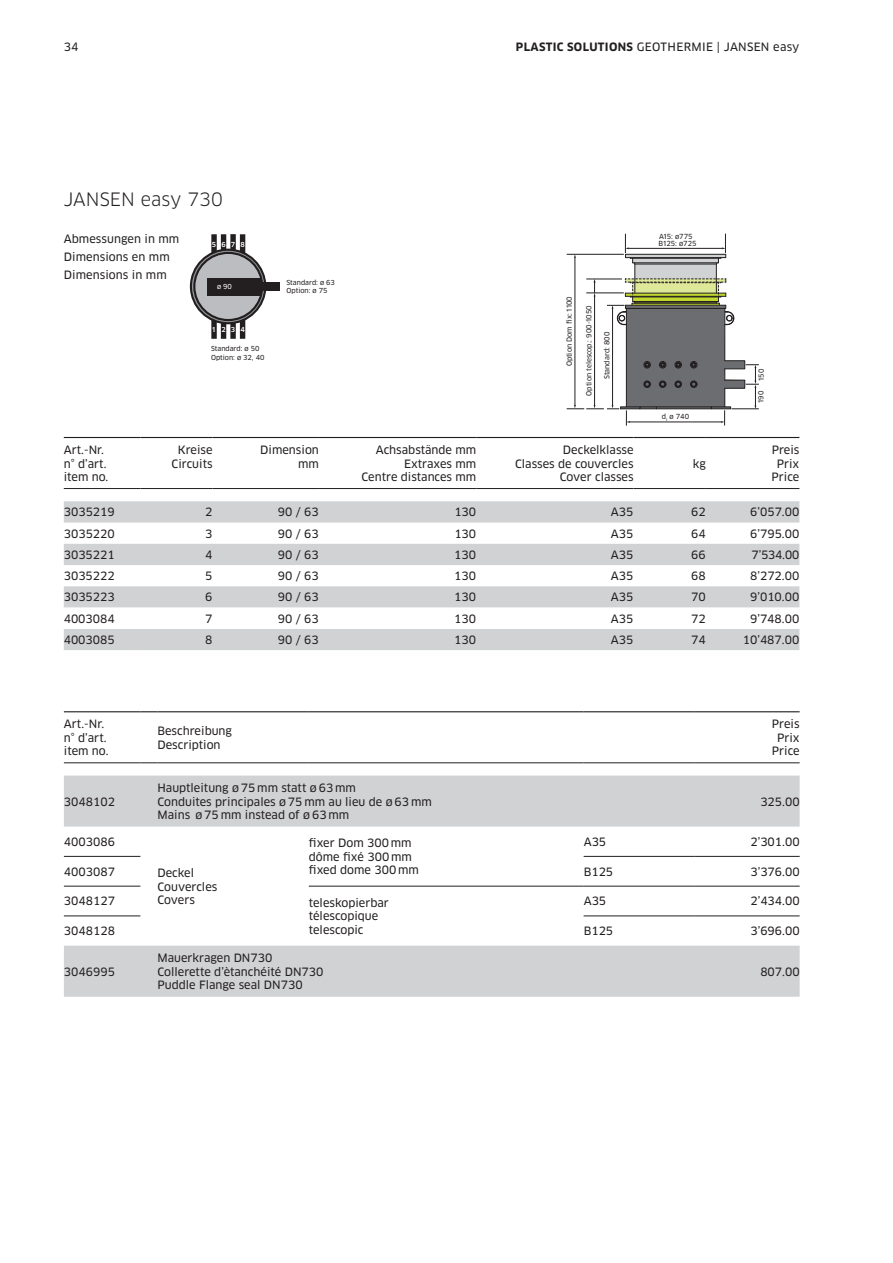
<style>
.page{position:relative;width:893px;height:1263px;background:#fff}
.page>*{position:absolute;margin:0;border:0;box-sizing:border-box;transform-origin:0 0}
.t1{font:18px "Clan Pro";letter-spacing:.005em;color:#231f20}
.t2{font:11.25px/13.5px "Clan Pro News";color:#231f20}
.t3{font:11.25px "Clan Pro News";letter-spacing:.02em;color:#231f20}
.t4{font:6.9px/7.4px "Clan Pro News";color:#231f20}
.t5{font:6.75px/8.1px "Clan Pro News";color:#231f20}
.t6{font:500 6.75px "Clan Pro";letter-spacing:.765em;color:#fff}
.t7{font:6.75px "Clan Pro News";color:#fff}
.s1{font-family:"Clan Pro";font-weight:700}
</style>
<div class="page">
<svg style="left:64px;top:501px;width:735px;height:149px;fill:#d1d2d4"></svg>
<svg style="left:64px;top:608px;width:735px;height:21px"></svg>
<hr style="left:64px;top:488px;width:76px;height:1px;background:#231f20">
<hr style="left:140px;top:488px;width:73px;height:1px;background:#231f20">
<hr style="left:213px;top:488px;width:106px;height:1px;background:#231f20">
<hr style="left:319px;top:488px;width:157px;height:1px;background:#231f20">
<hr style="left:476px;top:488px;width:158px;height:1px;background:#231f20">
<hr style="left:634px;top:488px;width:72px;height:1px;background:#231f20">
<hr style="left:706px;top:488px;width:93px;height:1px;background:#231f20">
<hr style="left:64px;top:437px;width:76px;height:1px;background:#231f20">
<hr style="left:140px;top:437px;width:73px;height:1px;background:#231f20">
<hr style="left:213px;top:437px;width:106px;height:1px;background:#231f20">
<hr style="left:319px;top:437px;width:157px;height:1px;background:#231f20">
<hr style="left:476px;top:437px;width:158px;height:1px;background:#231f20">
<hr style="left:634px;top:437px;width:72px;height:1px;background:#231f20">
<hr style="left:706px;top:437px;width:93px;height:1px;background:#231f20">
<div style="left:230px;top:313px;width:6px;height:26px;background:#231f20"></div>
<div style="left:230px;top:234px;width:6px;height:24px;background:#231f20"></div>
<div style="left:211px;top:234px;width:6px;height:26px;background:#231f20"></div>
<div style="left:221px;top:234px;width:5px;height:26px;background:#231f20"></div>
<div style="left:240px;top:234px;width:5px;height:26px;background:#231f20"></div>
<div style="left:211px;top:313px;width:6px;height:26px;background:#231f20"></div>
<div style="left:221px;top:313px;width:5px;height:26px;background:#231f20"></div>
<div style="left:240px;top:313px;width:5px;height:26px;background:#231f20"></div>
<svg style="left:191px;top:250px;width:74px;height:73px"></svg>
<div style="left:190px;top:249px;width:76px;height:75px;border:2px solid #231f20;border-radius:50%"></div>
<div style="left:194px;top:253px;width:68px;height:67px;background:#bcbdc0;border-radius:50%"></div>
<div style="left:193px;top:252px;width:70px;height:69px;border:2px solid #231f20;border-radius:50%"></div>
<div style="left:207px;top:278px;width:54px;height:17px;background:#231f20"></div>
<div style="left:251px;top:282px;width:28px;height:9px;background:#231f20"></div>
<svg style="left:64px;top:775px;width:736px;height:222px"></svg>
<hr style="left:64px;top:711px;width:76px;height:1px;background:#231f20">
<svg style="left:140px;top:711px;width:17px;height:1px"></svg>
<hr style="left:157px;top:711px;width:152px;height:1px;background:#231f20">
<hr style="left:309px;top:711px;width:275px;height:1px;background:#231f20">
<hr style="left:584px;top:711px;width:111px;height:1px;background:#231f20">
<hr style="left:695px;top:711px;width:105px;height:1px;background:#231f20">
<hr style="left:64px;top:762px;width:76px;height:1px;background:#231f20">
<svg style="left:140px;top:762px;width:17px;height:1px"></svg>
<hr style="left:157px;top:762px;width:152px;height:1px;background:#231f20">
<hr style="left:309px;top:762px;width:275px;height:1px;background:#231f20">
<hr style="left:584px;top:762px;width:111px;height:1px;background:#231f20">
<hr style="left:695px;top:762px;width:105px;height:1px;background:#231f20">
<hr style="left:64px;top:886px;width:76px;height:1px;background:#231f20">
<hr style="left:584px;top:886px;width:111px;height:1px;background:#231f20">
<hr style="left:695px;top:886px;width:105px;height:1px;background:#231f20">
<hr style="left:309px;top:886px;width:275px;height:1px;background:#231f20">
<hr style="left:64px;top:856px;width:76px;height:1px;background:#231f20">
<hr style="left:584px;top:856px;width:111px;height:1px;background:#231f20">
<hr style="left:695px;top:856px;width:105px;height:1px;background:#231f20">
<hr style="left:64px;top:916px;width:76px;height:1px;background:#231f20">
<hr style="left:584px;top:916px;width:111px;height:1px;background:#231f20">
<hr style="left:695px;top:916px;width:105px;height:1px;background:#231f20">
<svg style="left:566px;top:234px;width:193px;height:192px"></svg>
<p class="t2" style="left:64px;top:41px;width:16px">34</p>
<h1 class="t1" style="left:64px;top:188px;width:161px">JANSEN easy 730</h1>
<p class="t2" style="left:64px;top:230px;width:117px;line-height:18px">Abmessungen in mm<br>Dimensions en mm<br>Dimensions in mm</p>
<p class="t6" style="left:212px;top:241px;width:34px">5678</p>
<p class="t7" style="left:217px;top:283px;width:16px">ø 90</p>
<p class="t6" style="left:212px;top:325px;width:34px">1234</p>
<p class="t5" style="left:211px;top:345px;width:55px">Standard: ø 50<br>Option: ø 32, 40</p>
<p class="t5" style="left:286px;top:278px;width:50px">Standard: ø 63<br>Option: ø 75</p>
<p class="t3" style="left:516px;top:41px;width:285px"><span class="s1">PLASTIC SOLUTIONS</span> GEOTHERMIE | JANSEN easy</p>
<p class="t4" style="left:566px;top:366px;width:72px;rotate:-90deg">Option Dom x: 1100</p>
<p class="t4" style="left:585px;top:396px;width:92px;rotate:-90deg">Option telescop.: 900-1050</p>
<p class="t4" style="left:603px;top:379px;width:49px;rotate:-90deg">Standard: 800</p>
<p class="t4" style="left:658px;top:233px;width:39px">A15: ø775<br>B125: ø725</p>
<p class="t4" style="left:662px;top:413px;width:29px">d<sub>i</sub> ø 740</p>
<p class="t4" style="left:757px;top:381px;width:14px;rotate:-90deg">150</p>
<p class="t4" style="left:757px;top:403px;width:14px;rotate:-90deg">190</p>
<p class="t2" style="left:64px;top:443px;width:46px">Art.-Nr. n° dʼart. item no.</p>
<p class="t2" style="left:172px;top:443px;width:43px;text-align:center">Kreise<br>Circuits</p>
<p class="t2" style="left:260px;top:443px;width:60px;text-align:right">Dimension mm</p>
<p class="t2" style="left:361px;top:443px;width:116px;text-align:right">Achsabstände mm<br>Extraxes mm<br>Centre distances mm</p>
<p class="t2" style="left:515px;top:443px;width:120px;text-align:right">Deckelklasse<br>Classes de couvercles<br>Cover classes</p>
<p class="t2" style="left:693px;top:457px;width:15px">kg</p>
<p class="t2" style="left:772px;top:443px;width:29px;text-align:center">Preis<br>Prix<br>Price</p>
<p class="t2" style="left:64px;top:505px;width:53px">3035219</p>
<p class="t2" style="left:205px;top:505px;width:9px">2</p>
<p class="t2" style="left:278px;top:505px;width:42px">90 / 63</p>
<p class="t2" style="left:454px;top:505px;width:23px">130</p>
<p class="t2" style="left:611px;top:505px;width:24px">A35</p>
<p class="t2" style="left:691px;top:505px;width:16px">62</p>
<p class="t2" style="left:750px;top:505px;width:51px">6ʼ057.00</p>
<p class="t2" style="left:64px;top:527px;width:53px">3035220</p>
<p class="t2" style="left:205px;top:527px;width:9px">3</p>
<p class="t2" style="left:278px;top:527px;width:42px">90 / 63</p>
<p class="t2" style="left:454px;top:527px;width:23px">130</p>
<p class="t2" style="left:611px;top:527px;width:24px">A35</p>
<p class="t2" style="left:691px;top:527px;width:16px">64</p>
<p class="t2" style="left:750px;top:527px;width:51px">6ʼ795.00</p>
<p class="t2" style="left:64px;top:548px;width:53px">3035221</p>
<p class="t2" style="left:205px;top:548px;width:9px">4</p>
<p class="t2" style="left:278px;top:548px;width:42px">90 / 63</p>
<p class="t2" style="left:454px;top:548px;width:23px">130</p>
<p class="t2" style="left:611px;top:548px;width:24px">A35</p>
<p class="t2" style="left:691px;top:548px;width:16px">66</p>
<p class="t2" style="left:751px;top:548px;width:49px">7ʼ534.00</p>
<p class="t2" style="left:64px;top:569px;width:53px">3035222</p>
<p class="t2" style="left:205px;top:569px;width:9px">5</p>
<p class="t2" style="left:278px;top:569px;width:42px">90 / 63</p>
<p class="t2" style="left:454px;top:569px;width:23px">130</p>
<p class="t2" style="left:611px;top:569px;width:24px">A35</p>
<p class="t2" style="left:691px;top:569px;width:16px">68</p>
<p class="t2" style="left:750px;top:569px;width:51px">8ʼ272.00</p>
<p class="t2" style="left:64px;top:591px;width:53px">3035223</p>
<p class="t2" style="left:205px;top:591px;width:9px">6</p>
<p class="t2" style="left:278px;top:591px;width:42px">90 / 63</p>
<p class="t2" style="left:454px;top:591px;width:23px">130</p>
<p class="t2" style="left:611px;top:591px;width:24px">A35</p>
<p class="t2" style="left:691px;top:591px;width:16px">70</p>
<p class="t2" style="left:750px;top:591px;width:51px">9ʼ010.00</p>
<p class="t2" style="left:64px;top:612px;width:53px">4003084</p>
<p class="t2" style="left:205px;top:612px;width:9px">7</p>
<p class="t2" style="left:278px;top:612px;width:42px">90 / 63</p>
<p class="t2" style="left:454px;top:612px;width:23px">130</p>
<p class="t2" style="left:611px;top:612px;width:24px">A35</p>
<p class="t2" style="left:691px;top:612px;width:16px">72</p>
<p class="t2" style="left:750px;top:612px;width:51px">9ʼ748.00</p>
<p class="t2" style="left:64px;top:633px;width:53px">4003085</p>
<p class="t2" style="left:205px;top:633px;width:9px">8</p>
<p class="t2" style="left:278px;top:633px;width:42px">90 / 63</p>
<p class="t2" style="left:454px;top:633px;width:23px">130</p>
<p class="t2" style="left:611px;top:633px;width:24px">A35</p>
<p class="t2" style="left:691px;top:633px;width:16px">74</p>
<p class="t2" style="left:743px;top:633px;width:58px">10ʼ487.00</p>
<p class="t2" style="left:64px;top:717px;width:46px">Art.-Nr. n° dʼart. item no.</p>
<p class="t2" style="left:157px;top:724px;width:76px">Beschreibung<br>Description</p>
<p class="t2" style="left:772px;top:717px;width:29px;text-align:center">Preis<br>Prix<br>Price</p>
<p class="t2" style="left:64px;top:795px;width:53px">3048102</p>
<p class="t2" style="left:157px;top:781px;width:276px">Hauptleitung ø 75 mm statt ø 63 mm<br>Conduites principales ø 75 mm au lieu de ø 63 mm<br>Mains ø 75 mm instead of ø 63 mm</p>
<p class="t2" style="left:760px;top:795px;width:41px">325.00</p>
<p class="t2" style="left:309px;top:836px;width:112px">fixer Dom 300 mm dôme fixé 300 mm fixed dome 300 mm</p>
<p class="t2" style="left:584px;top:835px;width:24px">A35</p>
<p class="t2" style="left:750px;top:835px;width:51px">2ʼ301.00</p>
<p class="t2" style="left:64px;top:835px;width:53px">4003086</p>
<p class="t2" style="left:64px;top:865px;width:53px">4003087</p>
<p class="t2" style="left:584px;top:865px;width:31px">B125</p>
<p class="t2" style="left:750px;top:865px;width:51px">3ʼ376.00</p>
<p class="t2" style="left:64px;top:895px;width:53px">3048127</p>
<p class="t2" style="left:309px;top:896px;width:82px">teleskopierbar télescopique telescopic</p>
<p class="t2" style="left:584px;top:895px;width:24px">A35</p>
<p class="t2" style="left:750px;top:895px;width:51px">2ʼ434.00</p>
<p class="t2" style="left:157px;top:866px;width:61px">Deckel<br>Couvercles<br>Covers</p>
<p class="t2" style="left:64px;top:924px;width:53px">3048128</p>
<p class="t2" style="left:584px;top:924px;width:31px">B125</p>
<p class="t2" style="left:750px;top:924px;width:51px">3ʼ696.00</p>
<p class="t2" style="left:64px;top:965px;width:53px">3046995</p>
<p class="t2" style="left:157px;top:951px;width:168px">Mauerkragen DN730<br>Collerette dʼètanchéité DN730<br>Puddle Flange seal DN730</p>
<p class="t2" style="left:760px;top:965px;width:41px">807.00</p>
</div>
